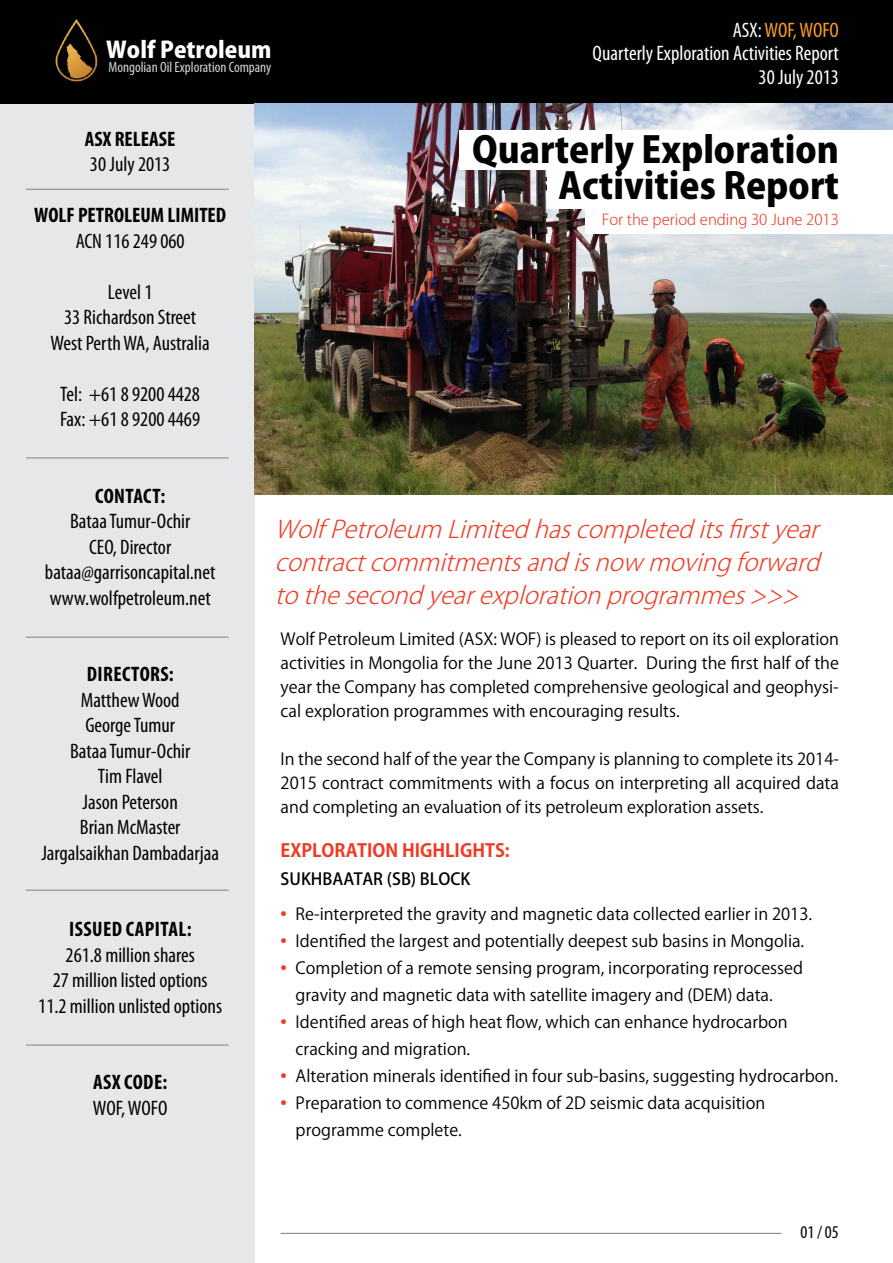
<style>
.page{position:relative;width:893px;height:1263px;background:#fff}
.page>*{position:absolute;margin:0;border:0;box-sizing:border-box;transform-origin:0 0}
.t1{font:800 36px/36px "Koz Go Pr 6 N";color:#000101;text-align:right}
.t2{font:italic 300 24px/33px "Koz Go Pr 6 N";color:#ef3b24;text-align:justify}
.t3{font:800 22.5px "Koz Go Pr 6 N";color:#fff}
.t4{font:condensed 21px/25.5px "Myriad Pro";color:#000101;text-align:center}
.t5{font:700 condensed 21px "Myriad Pro";color:#000101}
.t6{font:condensed 21px/23.2px "Myriad Pro";color:#fff;text-align:right}
.t7{font:700 18px/27px "Koz Go Pr 6 N";color:#ef3b24;text-align:justify}
.t8{font:condensed 18px "Myriad Pro";color:#000101}
.t9{font:16.5px/27px "Koz Go Pr 6 N";color:#000;text-align:justify}
.t10{font:500 16.5px "Koz Go Pr 6 N";color:#000}
.t11{font:condensed 15px "Myriad Pro";color:#d1d3d4}
.t12{font:300 15px "Koz Go Pr 6 N";color:#ef3b24}
.s1{color:#f99b23}
</style>
<div class="page">
<div style="left:0;top:0;width:255px;height:1263px;background:#e6e7e8"></div>
<hr style="left:26px;top:457px;width:203px;height:1px;background:#808285">
<hr style="left:26px;top:637px;width:203px;height:1px;background:#808285">
<hr style="left:26px;top:890px;width:203px;height:1px;background:#808285">
<hr style="left:26px;top:1045px;width:203px;height:1px;background:#808285">
<hr style="left:26px;top:189px;width:203px;height:1px;background:#808285">
<div style="left:0;top:0;width:893px;height:103px;background:#000101"></div>
<img style="left:55px;top:19px;width:43px;height:63px">
<hr style="left:281px;top:1233px;width:500px;height:1px;background:#808285">
<img style="left:255px;top:103px;width:638px;height:391px">
<div style="left:459px;top:130px;width:434px;height:40px;background:#fff"></div>
<div style="left:586px;top:208px;width:307px;height:25px;background:#fff"></div>
<div style="left:547px;top:169px;width:346px;height:39px;background:#fff"></div>
<h3 class="t3" style="left:106px;top:38px;width:167px">Wolf Petroleum</h3>
<p class="t11" style="left:108px;top:58px;width:164px">Mongolian Oil Exploration Company</p>
<p class="t5" style="left:85px;top:125px;width:92px">ASX RELEASE</p>
<p class="t4" style="left:90px;top:151px;width:82px">30 July 2013</p>
<p class="t5" style="left:34px;top:202px;width:194px">WOLF PETROLEUM LIMITED</p>
<p class="t4" style="left:76px;top:228px;width:110px">ACN 116 249 060</p>
<p class="t4" style="left:51px;top:279px;width:161px">Level 1<br>33 Richardson Street<br>West Perth WA, Australia</p>
<p class="t4" style="left:60px;top:381px;width:141px;text-align:left">Tel: +61 8 9200 4428<br>Fax: +61 8 9200 4469</p>
<p class="t6" style="left:593px;top:18px;width:248px">ASX: <span class="s1">WOF, WOFO<br></span>Quarterly Exploration Activities Report<br>30 July 2013</p>
<h1 class="t1" style="left:472px;top:133px;width:368px">Quarterly Exploration<br>Activities Report</h1>
<p class="t12" style="left:602px;top:211px;width:239px">For the period ending 30 June 2013</p>
<p class="t5" style="left:95px;top:482px;width:40px">CONTACT</p>
<p class="t5" style="left:160px;top:482px;width:6px">:</p>
<p class="t4" style="left:45px;top:508px;width:172px">Bataa Tumur-Ochir<br>CEO, Director bataa@garrisoncapital.net www.wolfpetroleum.net</p>
<p class="t5" style="left:87px;top:661px;width:10px">DIRECTORS</p>
<p class="t5" style="left:169px;top:661px;width:6px">:</p>
<p class="t4" style="left:41px;top:687px;width:179px">Matthew Wood<br>George Tumur<br>Bataa Tumur-Ochir<br>Tim Flavel<br>Jason Peterson<br>Brian McMaster<br>Jargalsaikhan Dambadarjaa</p>
<p class="t5" style="left:69px;top:916px;width:16px">ISSUED</p>
<p class="t5" style="left:126px;top:916px;width:19px">CAPITAL</p>
<p class="t5" style="left:187px;top:916px;width:6px">:</p>
<p class="t4" style="left:38px;top:942px;width:185px">261.8 million shares<br>27 million listed options<br>11.2 million unlisted options</p>
<p class="t5" style="left:93px;top:1069px;width:76px">ASX CODE :</p>
<p class="t4" style="left:93px;top:1095px;width:76px">WOF, WOFO</p>
<h2 class="t2" style="left:275px;top:513px;width:557px">WolfPetroleum Limitedhascompleteditsfirstyear contractcommitmentsandisnowmovingforward tothesecondyearexplorationprogrammes&gt;&gt;&gt;</h2>
<p class="t9" style="left:281px;top:627px;width:560px;line-height:24px">Wolf Petroleum Limited (ASX: WOF) is pleased to report on its oil exploration activities in Mongolia for the June 2013 Quarter. During the first half of the year the Company has completed comprehensive geological and geophysi&shy;cal exploration programmes with encouraging results.</p>
<p class="t9" style="left:281px;top:747px;width:560px;line-height:24px">In the second half of the year the Company is planning to complete its 2014- 2015 contract commitments with a focus on interpreting all acquired data and completing an evaluation of its petroleum exploration assets.</p>
<p class="t7" style="left:281px;top:837px;width:231px">EXPLORATION HIGHLIGHTS:</p>
<p class="t10" style="left:281px;top:870px;width:191px">SUKHBAATAR (SB) BLOCK</p>
<p class="t9" style="left:296px;top:900px;width:544px;text-align:left">Re-interpreted the gravity and magnetic data collected earlier in 2013.<br>Identified the largest and potentially deepest sub basins in Mongolia.<br>Completion of a remote sensing program, incorporating reprocessed gravity and magnetic data with satellite imagery and (DEM) data.<br>Identified areas of high heat flow, which can enhance hydrocarbon cracking and migration.<br>Alteration minerals identified in four sub-basins, suggesting hydrocarbon.<br>Preparation to commence 450km of 2D seismic data acquisition programme complete.</p>
<p class="t7" style="left:281px;top:900px;width:8px">• • •</p>
<p class="t7" style="left:281px;top:1008px;width:8px">•</p>
<p class="t7" style="left:281px;top:1062px;width:8px">• •</p>
<p class="t8" style="left:800px;top:1221px;width:40px">01 / 05</p>
</div>
